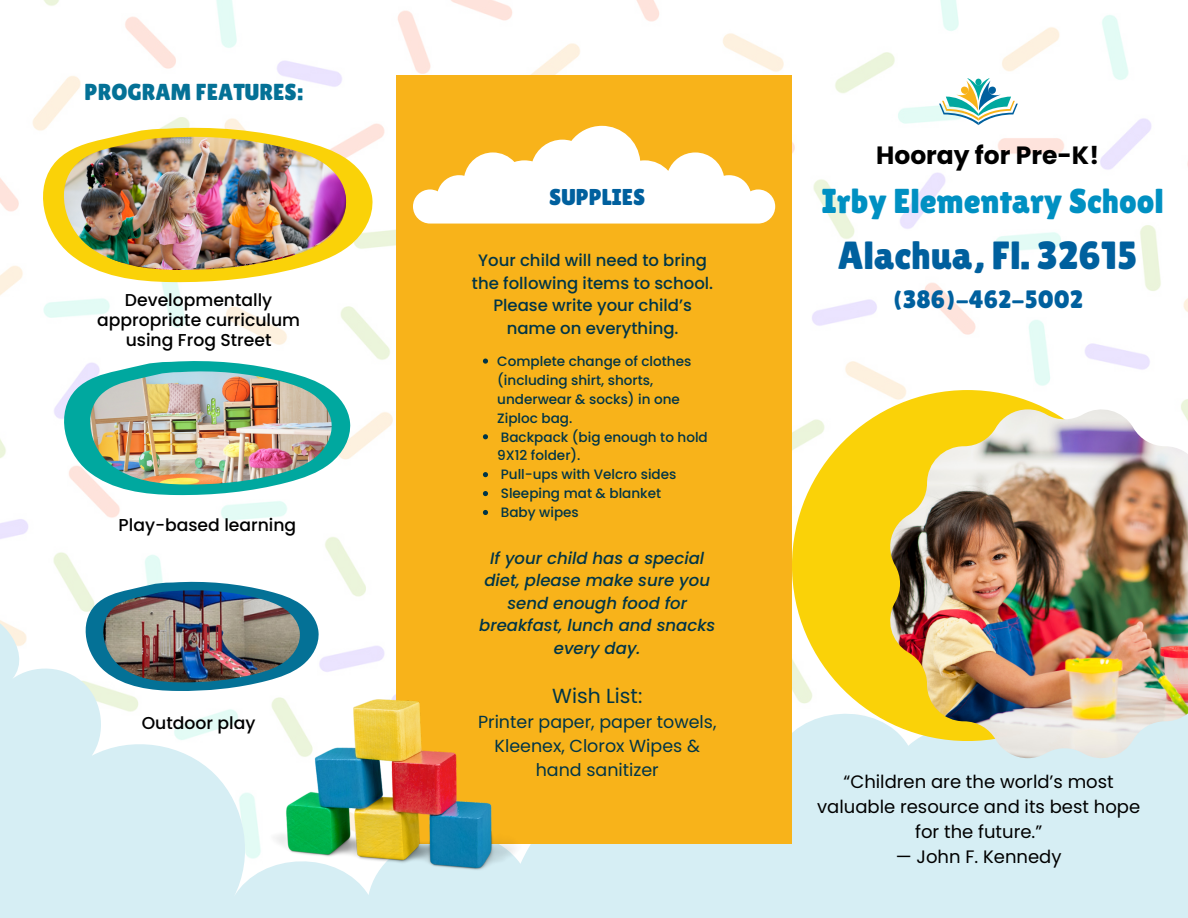
<style>
.page{position:relative;width:1188px;height:918px;background:#fff}
.page>*{position:absolute;margin:0;border:0;box-sizing:border-box;transform-origin:0 0}
.t1{font:39.3px "Lilita One";color:#00609e}
.t2{font:34.5px "Lilita One";color:#0090c2}
.t3{font:25.05px "Lilita One";color:#00609e}
.t4{font:700 24.9px "Poppins";color:#000}
.t5{font:23.1px "Lilita One";color:#047196}
.t6{font:22.95px "Lilita One";color:#00609e}
.t7{font:20.4px "Poppins";color:#003547}
.t8{font:18px/24.8px "Poppins";color:#000;text-align:center}
.t9{font:17.4px/24px "Poppins";color:#003547;text-align:center}
.t10{font:500 17.25px/20px "Poppins";color:#000;text-align:center}
.t11{font:italic 500 16.5px/22.5px "Poppins";color:#003547;text-align:center}
.t12{font:500 16.5px/22.5px "Poppins";color:#003547;text-align:center}
.t13{font:500 13.65px/18.9px "Poppins";color:#003547}
</style>
<div class="page">
<img style="left:0;top:0;width:1188px;height:603px">
<svg style="left:0;top:603px;width:1188px;height:315px;background:#dcf0f5"></svg>
<div style="left:396px;top:75px;width:396px;height:768px;background:#f8b31a"></div>
<img style="left:268px;top:699px;width:256px;height:173px">
<svg style="left:413px;top:126px;width:362px;height:98px"></svg>
<svg style="left:32px;top:126px;width:342px;height:157px"></svg>
<svg style="left:55px;top:359px;width:296px;height:137px"></svg>
<img style="left:90px;top:370px;width:242px;height:115px">
<svg style="left:78px;top:580px;width:242px;height:111px"></svg>
<img style="left:103px;top:589px;width:197px;height:94px">
<div style="left:792px;top:390px;width:351px;height:351px;background:#fad208;border-radius:50%"></div>
<svg style="left:939px;top:78px;width:79px;height:47px"></svg>
<div style="left:975px;top:79px;width:7px;height:6px;background:#00a89f;border-radius:50%"></div>
<img style="left:64px;top:135px;width:282px;height:134px">
<svg style="left:483px;top:359px;width:5px;height:5px"></svg>
<svg style="left:483px;top:434px;width:5px;height:5px"></svg>
<svg style="left:483px;top:472px;width:5px;height:5px"></svg>
<svg style="left:483px;top:491px;width:5px;height:5px"></svg>
<svg style="left:483px;top:510px;width:5px;height:5px"></svg>
<img style="left:890px;top:409px;width:298px;height:349px">
<h4 class="t5" style="left:85px;top:78px;width:220px">PROGRAM FEATURES:</h4>
<h3 class="t10" style="left:97px;top:290px;width:204px">Developmentally appropriate curriculum using Frog Street</h3>
<h2 class="t10" style="left:119px;top:515px;width:179px">Play-based learning</h2>
<p class="t10" style="left:142px;top:713px;width:115px">Outdoor play</p>
<h6 class="t6" style="left:549px;top:183px;width:97px">SUPPLIES</h6>
<h3 class="t12" style="left:472px;top:249px;width:243px">Your child will need to bring the following items to school.<br>Please write your child’s name on everything.</h3>
<h5 class="t13" style="left:497px;top:352px;width:196px">Complete change of clothes (including shirt, shorts, underwear &amp; socks) in one<br>Ziploc bag.</h5>
<p class="t13" style="left:497px;top:427px;width:212px">Backpack (big enough to hold<br>9X12 folder).</p>
<p class="t13" style="left:501px;top:465px;width:177px">Pull-ups with Velcro sides</p>
<p class="t13" style="left:501px;top:484px;width:162px">Sleeping mat &amp; blanket</p>
<p class="t13" style="left:501px;top:503px;width:80px">Baby wipes</p>
<p class="t11" style="left:479px;top:547px;width:238px">If your child has a special diet, please make sure you send enough food for breakfast, lunch and snacks every day.</p>
<h5 class="t7" style="left:552px;top:682px;width:92px">Wish List:</h5>
<h5 class="t9" style="left:478px;top:710px;width:240px">Printer paper, paper towels,<br>Kleenex, Clorox Wipes &amp; hand sanitizer</h5>
<h5 class="t4" style="left:876px;top:138px;width:224px">Hooray for Pre-K!</h5>
<h1 class="t2" style="left:822px;top:181px;width:343px">Irby Elementary School</h1>
<h5 class="t1" style="left:838px;top:232px;width:301px">Alachua, Fl. 32615</h5>
<h5 class="t3" style="left:892px;top:284px;width:192px">(386)-462-5002</h5>
<p class="t8" style="left:817px;top:770px;width:325px">“Children are the world’s most valuable resource and its best hope for the future.”</p>
<p class="t8" style="left:896px;top:844px;width:167px">— John F. Kennedy</p>
</div>
